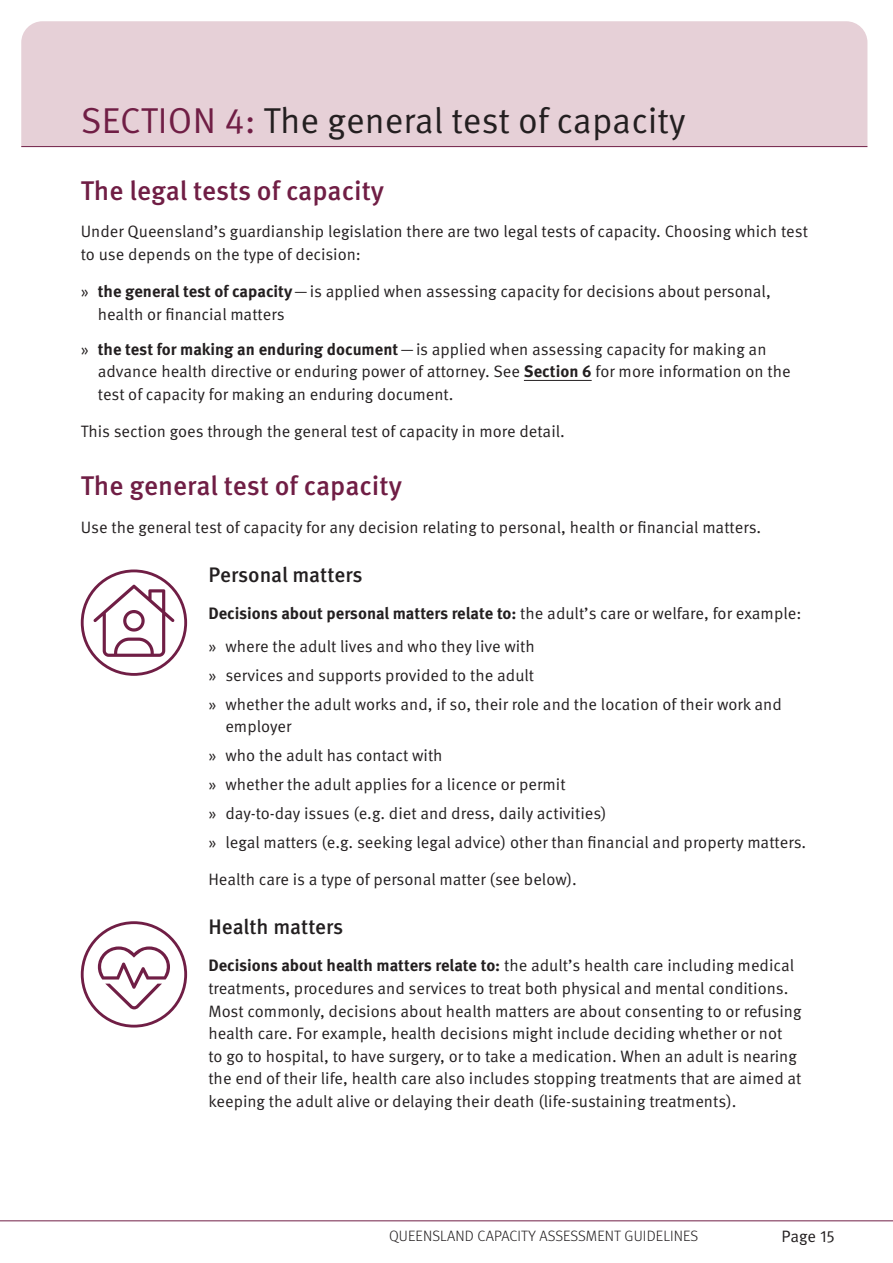
<style>
.page{position:relative;width:893px;height:1263px;background:#fff}
.page>*{position:absolute;margin:0;border:0;box-sizing:border-box;transform-origin:0 0}
.Heading_1_Sections{font:36px "Meta Pro Norm";color:#231f20}
.Heading_2{font:500 27px "Meta Pro";color:#701e45}
.Heading_3{font:500 21px "Meta Pro";color:#231f20}
.Body_Copy{font:16.5px/22.5px "Meta Pro Norm";color:#231f20}
.Body_Copy-2{font:700 16.5px "Meta Pro";color:#231f20}
.t1{font:300 15px "Meta Pro";letter-spacing:.01em;color:#231f20}
.s1{color:#701e45}
.s2{font-family:"Meta Pro";font-weight:700}
.s3{font-family:"Meta Pro Norm";font-weight:400}
</style>
<div class="page">
<hr style="left:0;top:1220px;width:893px;height:1px;background:#701e45">
<div style="left:21px;top:21px;width:846px;height:125px;background:#e6d0d7"></div>
<hr style="left:21px;top:146px;width:846px;height:1px;background:#701e45">
<hr style="left:524px;top:380px;width:68px;height:1px;background:#231f20">
<svg style="left:81px;top:569px;width:106px;height:107px"></svg>
<svg style="left:81px;top:921px;width:106px;height:106px"></svg>
<h1 class="Heading_1_Sections" style="left:81px;top:94px;width:606px"><span class="s1">SECTION 4:</span> The general test of capacity</h1>
<h2 class="Heading_2" style="left:81px;top:170px;width:305px">The legal tests of capacity</h2>
<p class="Body_Copy" style="left:81px;top:219px;width:729px">Under Queensland’s guardianship legislation there are two legal tests of capacity. Choosing which test to use depends on the type of decision:</p>
<p class="Body_Copy" style="left:98px;top:279px;width:675px;text-indent:-17px">» <span class="s2">the general test of capacity</span>—is applied when assessing capacity for decisions about personal, health or financial matters</p>
<p class="Body_Copy" style="left:98px;top:337px;width:694px;text-indent:-17px">» <span class="s2">the test for making an enduring document</span>—is applied when assessing capacity for making an advance health directive or enduring power of attorney. See <span class="s2">Section 6</span> for more information on the test of capacity for making an enduring document.</p>
<p class="Body_Copy" style="left:81px;top:419px;width:486px">This section goes through the general test of capacity in more detail.</p>
<h2 class="Heading_2" style="left:81px;top:465px;width:323px">The general test of capacity</h2>
<p class="Body_Copy" style="left:81px;top:515px;width:682px">Use the general test of capacity for any decision relating to personal, health or financial matters.</p>
<h3 class="Heading_3" style="left:208px;top:558px;width:156px">Personal matters</h3>
<p class="Body_Copy-2" style="left:208px;top:600px;width:594px">Decisions about personal matters relate to: <span class="s3">the adult’s care or welfare, for example:</span></p>
<p class="Body_Copy" style="left:208px;top:634px;width:328px">» where the adult lives and who they live with</p>
<p class="Body_Copy" style="left:208px;top:663px;width:327px">» services and supports provided to the adult</p>
<p class="Body_Copy" style="left:225px;top:692px;width:558px;text-indent:-17px">» whether the adult works and, if so, their role and the location of their work and employer</p>
<p class="Body_Copy" style="left:208px;top:743px;width:236px">» who the adult has contact with</p>
<p class="Body_Copy" style="left:208px;top:772px;width:359px">» whether the adult applies for a licence or permit</p>
<p class="Body_Copy" style="left:208px;top:801px;width:400px">» day-to-day issues (e.g. diet and dress, daily activities)</p>
<p class="Body_Copy" style="left:208px;top:830px;width:599px">» legal matters (e.g. seeking legal advice) other than financial and property matters.</p>
<p class="Body_Copy" style="left:208px;top:867px;width:370px">Health care is a type of personal matter (see below).</p>
<h3 class="Heading_3" style="left:208px;top:910px;width:137px">Health matters</h3>
<p class="Body_Copy" style="left:208px;top:953px;width:595px"><span class="s2">Decisions about health matters relate to:</span> the adult’s health care including medical treatments, procedures and services to treat both physical and mental conditions.<br>Most commonly, decisions about health matters are about consenting to or refusing health care. For example, health decisions might include deciding whether or not<br>to go to hospital, to have surgery, or to take a medication. When an adult is nearing the end of their life, health care also includes stopping treatments that are aimed at keeping the adult alive or delaying their death (life‑sustaining treatments).</p>
<p class="t1" style="left:389px;top:1225px;width:311px">QUEENSLAND CAPACITY ASSESSMENT GUIDELINES</p>
<p class="Body_Copy" style="left:781px;top:1224px;width:55px">Page 15</p>
</div>
